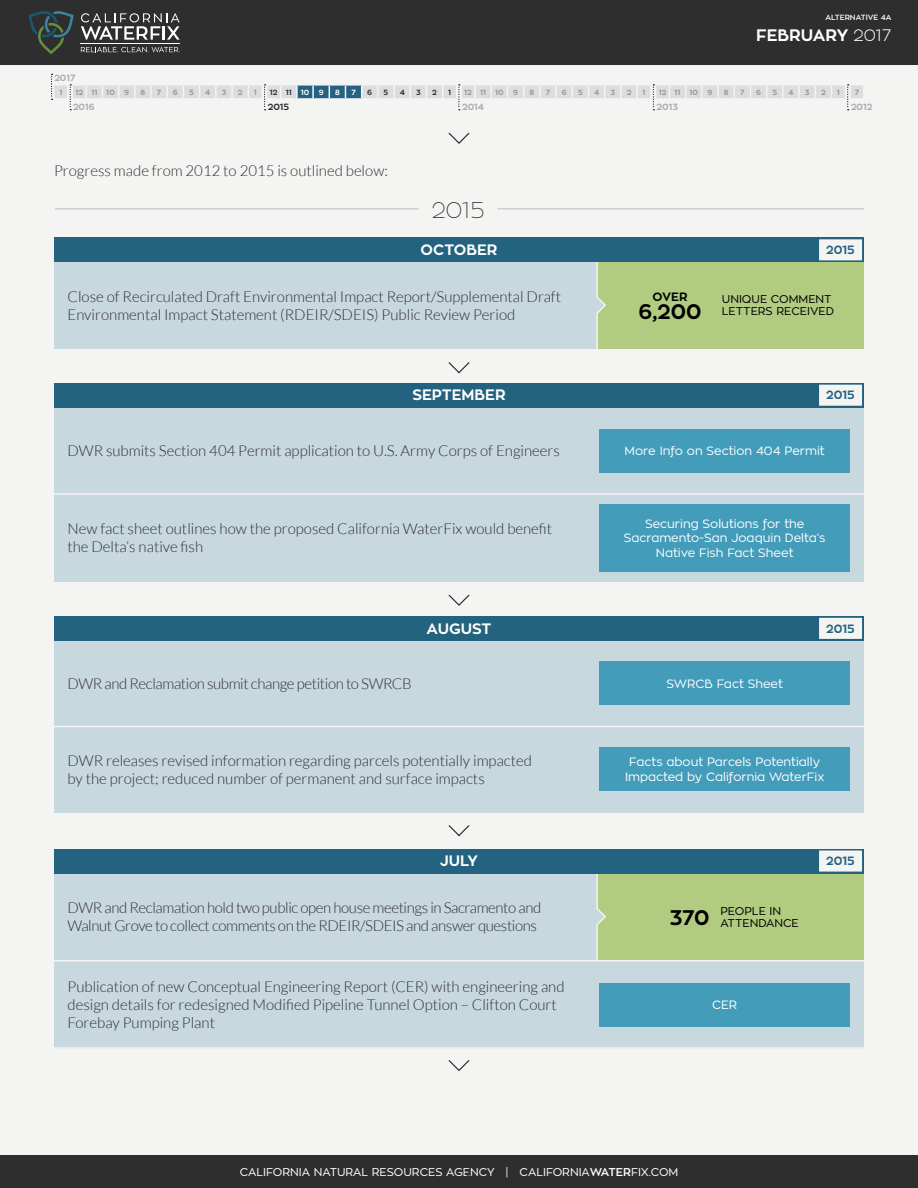
<style>
.page{position:relative;width:918px;height:1188px;background:#f4f4f3}
.page>*{position:absolute;margin:0;border:0;box-sizing:border-box;transform-origin:0 0}
.t1{font:100 22.5px "Zona Pro";color:#2e2e2e}
.t2{font:700 21px "Zona Pro";letter-spacing:-.01em;color:#000}
.t3{font:700 16.5px "Zona Pro";color:#fff}
.t4{font:300 15px/18px "Lato";color:#2e2e2e}
.t5{font:300 15px/18px "Lato";letter-spacing:-.025em;color:#2e2e2e}
.t6{font:700 15px "Zona Pro";color:#fff}
.t7{font:12px/14.4px "Zona Pro";color:#fff;text-align:center}
.t8{font:700 12px "Zona Pro";color:#246380}
.t9{font:700 12px "Zona Pro";color:#000}
.t10{font:11.25px "Zona Pro";color:#fff}
.t11{font:11.25px/12px "Zona Pro";color:#000}
.t12{font:700 9px "Zona Pro";color:#ababab}
.t13{font:700 9px "Zona Pro";color:#2e2e2e}
.t14{font:700 7.5px "Zona Pro";color:#969696}
.t15{font:600 7.5px "Zona Pro";color:#fff}
.t16{font:700 7.5px "Zona Pro";color:#2e2e2e}
.t17{font:700 7.5px "Zona Pro";color:#fff}
.s1{font-weight:300}
.s2{color:#fff}
.s3{font-weight:600}
</style>
<div class="page">
<div style="left:0;top:0;width:918px;height:65px;background:#2e2e2e"></div>
<div style="left:0;top:1155px;width:918px;height:33px;background:#2e2e2e"></div>
<svg style="left:29px;top:11px;width:45px;height:43px"></svg>
<svg style="left:81px;top:47px;width:99px;height:5px"></svg>
<svg style="left:81px;top:13px;width:99px;height:27px"></svg>
<hr style="left:80px;top:43px;width:100px;height:1px;background:#fff">
<div style="left:54px;top:262px;width:808px;height:87px;background:#c8d8df"></div>
<div style="left:598px;top:262px;width:266px;height:87px;background:#b1cb81"></div>
<svg style="left:596px;top:262px;width:10px;height:87px"></svg>
<hr style="left:55px;top:208px;width:364px;height:1px;background:#bcbec0">
<hr style="left:497px;top:208px;width:367px;height:1px;background:#bcbec0">
<div style="left:54px;top:238px;width:810px;height:24px;background:#246380"></div>
<div style="left:818px;top:239px;width:45px;height:22px;background:#f4f4f3"></div>
<div style="left:818px;top:238px;width:46px;height:24px;border:2px solid #246380"></div>
<div style="left:54px;top:494px;width:810px;height:88px;background:#c8d8df"></div>
<div style="left:600px;top:504px;width:250px;height:68px;background:#429cba"></div>
<svg style="left:448px;top:594px;width:22px;height:12px"></svg>
<svg style="left:448px;top:825px;width:22px;height:12px"></svg>
<svg style="left:448px;top:1060px;width:22px;height:11px"></svg>
<svg style="left:448px;top:362px;width:22px;height:12px"></svg>
<div style="left:54px;top:407px;width:810px;height:87px;background:#c8d8df"></div>
<div style="left:54px;top:640px;width:810px;height:87px;background:#c8d8df"></div>
<div style="left:54px;top:383px;width:810px;height:24px;background:#246380"></div>
<div style="left:818px;top:384px;width:45px;height:22px;background:#f4f4f3"></div>
<div style="left:818px;top:383px;width:46px;height:24px;border:2px solid #246380"></div>
<div style="left:600px;top:429px;width:250px;height:43px;background:#429cba"></div>
<hr style="left:54px;top:493px;width:810px;height:2px;background:#f4f4f3">
<svg style="left:448px;top:132px;width:22px;height:12px"></svg>
<div style="left:54px;top:616px;width:810px;height:24px;background:#246380"></div>
<div style="left:818px;top:617px;width:45px;height:23px;background:#f4f4f3"></div>
<div style="left:818px;top:616px;width:46px;height:24px;border:2px solid #246380"></div>
<div style="left:600px;top:662px;width:250px;height:43px;background:#429cba"></div>
<div style="left:54px;top:726px;width:810px;height:87px;background:#c8d8df"></div>
<div style="left:600px;top:748px;width:250px;height:43px;background:#429cba"></div>
<hr style="left:54px;top:726px;width:810px;height:1px;background:#f4f4f3">
<div style="left:54px;top:961px;width:810px;height:88px;background:#c8d8df"></div>
<div style="left:54px;top:873px;width:808px;height:87px;background:#c8d8df"></div>
<div style="left:598px;top:873px;width:266px;height:87px;background:#b1cb81"></div>
<svg style="left:589px;top:873px;width:18px;height:89px"></svg>
<div style="left:54px;top:849px;width:810px;height:24px;background:#246380"></div>
<div style="left:818px;top:850px;width:45px;height:22px;background:#f4f4f3"></div>
<div style="left:818px;top:849px;width:46px;height:24px;border:2px solid #246380"></div>
<hr style="left:54px;top:960px;width:810px;height:1px;background:#f4f4f3">
<div style="left:600px;top:983px;width:250px;height:44px;background:#429cba"></div>
<hr style="left:54px;top:1047px;width:810px;height:2px;background:#f4f4f3">
<svg style="left:51px;top:74px;width:812px;height:36px"></svg>
<p class="t12" style="left:54px;top:72px;width:23px">2017</p>
<p class="t15" style="left:825px;top:12px;width:68px">ALTERNATIVE 4A</p>
<p class="t3" style="left:756px;top:24px;width:137px">FEBRUARY <span class="s1">2017</span></p>
<p class="t14" style="left:59px;top:87px;width:5px">1</p>
<p class="t14" style="left:75px;top:87px;width:41px">12 11 10</p>
<p class="t14" style="left:124px;top:87px;width:6px">9</p>
<p class="t14" style="left:141px;top:87px;width:6px">8</p>
<p class="t14" style="left:157px;top:87px;width:6px">7</p>
<p class="t14" style="left:173px;top:87px;width:6px">6</p>
<p class="t14" style="left:189px;top:87px;width:6px">5</p>
<p class="t14" style="left:205px;top:87px;width:7px">4</p>
<p class="t14" style="left:222px;top:87px;width:6px">3</p>
<p class="t14" style="left:238px;top:87px;width:6px">2</p>
<p class="t14" style="left:254px;top:87px;width:5px">1</p>
<p class="t16" style="left:270px;top:87px;width:41px">12 11 <span class="s2">10</span></p>
<p class="t17" style="left:319px;top:87px;width:6px">9</p>
<p class="t17" style="left:335px;top:87px;width:6px">8</p>
<p class="t17" style="left:351px;top:87px;width:6px">7</p>
<p class="t16" style="left:367px;top:87px;width:6px">6</p>
<p class="t16" style="left:384px;top:87px;width:6px">5</p>
<p class="t16" style="left:400px;top:87px;width:7px">4</p>
<p class="t16" style="left:416px;top:87px;width:6px">3</p>
<p class="t16" style="left:432px;top:87px;width:6px">2</p>
<p class="t16" style="left:448px;top:87px;width:5px">1</p>
<p class="t14" style="left:464px;top:87px;width:41px">12 11 10</p>
<p class="t14" style="left:513px;top:87px;width:6px">9</p>
<p class="t14" style="left:529px;top:87px;width:6px">8</p>
<p class="t14" style="left:546px;top:87px;width:6px">7</p>
<p class="t14" style="left:562px;top:87px;width:6px">6</p>
<p class="t14" style="left:578px;top:87px;width:6px">5</p>
<p class="t14" style="left:594px;top:87px;width:7px">4</p>
<p class="t14" style="left:610px;top:87px;width:6px">3</p>
<p class="t14" style="left:627px;top:87px;width:6px">2</p>
<p class="t14" style="left:643px;top:87px;width:5px">1</p>
<p class="t14" style="left:659px;top:87px;width:41px">12 11 10</p>
<p class="t14" style="left:708px;top:87px;width:6px">9</p>
<p class="t14" style="left:724px;top:87px;width:6px">8</p>
<p class="t14" style="left:740px;top:87px;width:6px">7</p>
<p class="t14" style="left:756px;top:87px;width:6px">6</p>
<p class="t14" style="left:772px;top:87px;width:6px">5</p>
<p class="t14" style="left:788px;top:87px;width:7px">4</p>
<p class="t14" style="left:805px;top:87px;width:6px">3</p>
<p class="t14" style="left:821px;top:87px;width:6px">2</p>
<p class="t14" style="left:837px;top:87px;width:5px">1</p>
<p class="t14" style="left:855px;top:87px;width:6px">7</p>
<p class="t12" style="left:73px;top:101px;width:23px">2016</p>
<p class="t13" style="left:268px;top:101px;width:23px">2015</p>
<p class="t12" style="left:462px;top:101px;width:23px">2014</p>
<p class="t12" style="left:657px;top:101px;width:23px">2013</p>
<p class="t12" style="left:851px;top:101px;width:23px">2012</p>
<p class="t4" style="left:54px;top:161px;width:335px">Progress made from 2012 to 2015 is outlined below:</p>
<h1 class="t1" style="left:432px;top:196px;width:54px">2015</h1>
<p class="t6" style="left:421px;top:240px;width:78px">OCTOBER</p>
<p class="t8" style="left:826px;top:242px;width:30px">2015</p>
<p class="t4" style="left:68px;top:287px;width:495px">Close of Recirculated Draft Environmental Impact Report/Supplemental Draft<br>Environmental Impact Statement (RDEIR/SDEIS) Public Review Period</p>
<p class="t9" style="left:653px;top:289px;width:36px">OVER</p>
<h2 class="t2" style="left:639px;top:298px;width:64px">6,200</h2>
<p class="t11" style="left:722px;top:293px;width:114px">UNIQUE COMMENT<br>LETTERS RECEIVED</p>
<p class="t6" style="left:412px;top:385px;width:95px">SEPTEMBER</p>
<p class="t8" style="left:826px;top:387px;width:30px">2015</p>
<p class="t4" style="left:68px;top:442px;width:494px">DWR submits Section 404 Permit application to U.S. Army Corps of Engineers</p>
<p class="t7" style="left:625px;top:443px;width:202px">More Info on Section 404 Permit</p>
<p class="t4" style="left:68px;top:520px;width:486px">New fact sheet outlines how the proposed California WaterFix would benefit the Delta’s native fish</p>
<p class="t7" style="left:624px;top:516px;width:203px">Securing Solutions for the<br>Sacramento-San Joaquin Delta’s<br>Native Fish Fact Sheet</p>
<p class="t6" style="left:427px;top:619px;width:66px">AUGUST</p>
<p class="t8" style="left:826px;top:621px;width:30px">2015</p>
<p class="t5" style="left:68px;top:674px;width:346px">DWR and Reclamation submit change petition to SWRCB</p>
<p class="t7" style="left:666px;top:676px;width:118px">SWRCB Fact Sheet</p>
<p class="t4" style="left:68px;top:751px;width:466px">DWR releases revised information regarding parcels potentially impacted by the project; reduced number of permanent and surface impacts</p>
<p class="t7" style="left:625px;top:755px;width:201px">Facts about Parcels Potentially<br>Impacted by California WaterFix</p>
<p class="t6" style="left:440px;top:851px;width:39px">JULY</p>
<p class="t8" style="left:826px;top:853px;width:30px">2015</p>
<p class="t5" style="left:68px;top:899px;width:475px">DWR and Reclamation hold two public open house meetings in Sacramento and<br>Walnut Grove to collect comments on the RDEIR/SDEIS and answer questions</p>
<h2 class="t2" style="left:669px;top:903px;width:42px">370</h2>
<p class="t11" style="left:720px;top:905px;width:80px">PEOPLE IN<br>ATTENDANCE</p>
<p class="t4" style="left:68px;top:978px;width:499px">Publication of new Conceptual Engineering Report (CER) with engineering and design details for redesigned Modified Pipeline Tunnel Option – Clifton Court<br>Forebay Pumping Plant</p>
<p class="t7" style="left:712px;top:998px;width:27px">CER</p>
<p class="t10" style="left:240px;top:1165px;width:440px">CALIFORNIA NATURAL RESOURCES AGENCY | CALIFORNIA<span class="s3">WATER</span>FIX.COM</p>
</div>
